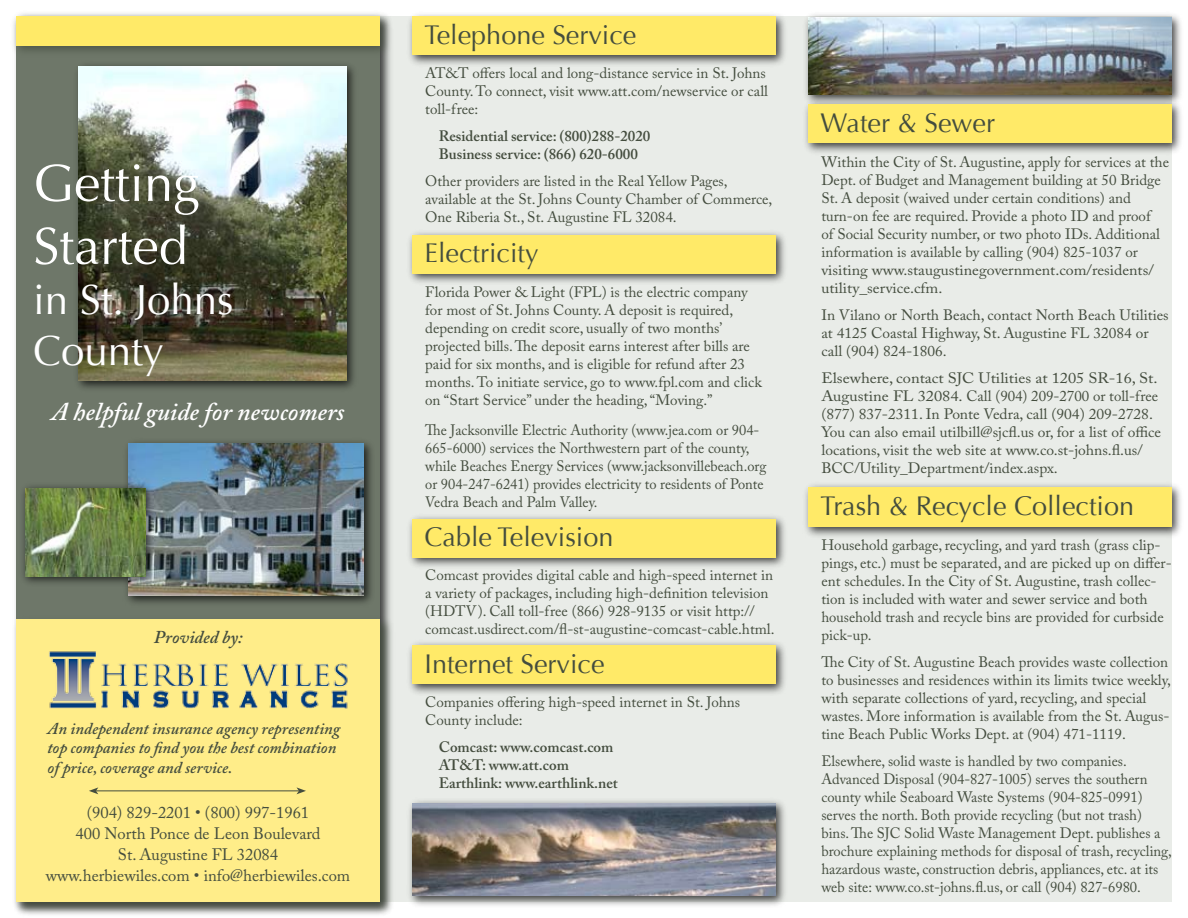
<style>
.page{position:relative;width:1188px;height:918px;background:#fff}
.page>*{position:absolute;margin:0;border:0;box-sizing:border-box;transform-origin:0 0}
.t1{font:52.5px/63px "Optima";color:#fff}
.t2{font:42px/50.4px "Optima";color:#fff}
.t3{font:27px "Optima";color:#444d3e}
.t4{font:italic 600 25.5px "Adobe Caslon Pro";color:#fff}
.t5{font:italic 600 18px "Adobe Caslon Pro";color:#444d3e}
.t6{font:16.5px/21px "Adobe Caslon Pro";color:#444d3e;text-align:center}
.t7{font:italic 600 16.5px/19.8px "Adobe Caslon Pro";color:#444d3e}
.t8{font:15px/18px "Adobe Caslon Pro";color:#444d3e}
.t9{font:15px/18px "Adobe Caslon Pro";color:#444d3e;scale:1.09 1}
.t10{font:15px/18px "Adobe Caslon Pro";color:#444d3e;scale:.96 1}
.t11{font:600 15px/18px "Adobe Caslon Pro";color:#444d3e}
</style>
<div class="page">
<div style="left:16px;top:16px;width:1156px;height:886px;background:#e9ece8"></div>
<div style="left:13px;top:13px;width:382px;height:904px;background:#000;opacity:.75"></div>
<div style="left:16px;top:16px;width:364px;height:886px;background:#6e7769"></div>
<div style="left:12px;top:615px;width:383px;height:302px;background:#444d3e;opacity:.75"></div>
<div style="left:16px;top:620px;width:364px;height:282px;background:#ffed89"></div>
<div style="left:10px;top:10px;width:383px;height:48px;background:#444d3e;opacity:.75"></div>
<div style="left:16px;top:16px;width:364px;height:30px;background:#ffea68"></div>
<div style="left:72px;top:60px;width:288px;height:333px;background:#000;opacity:.75"></div>
<img style="left:79px;top:66px;width:267px;height:314px">
<img style="left:49px;top:651px;width:299px;height:58px">
<hr style="left:96px;top:790px;width:203px;height:1px;background:#444d3e">
<svg style="left:89px;top:787px;width:9px;height:7px"></svg>
<svg style="left:297px;top:787px;width:9px;height:7px"></svg>
<div style="left:122px;top:438px;width:253px;height:170px;background:#000;opacity:.75"></div>
<img style="left:128px;top:443px;width:235px;height:152px">
<div style="left:19px;top:481px;width:138px;height:106px;background:#000;opacity:.75"></div>
<img style="left:26px;top:488px;width:119px;height:88px">
<div style="left:406px;top:11px;width:383px;height:56px;background:#000;opacity:.75"></div>
<div style="left:412px;top:17px;width:364px;height:38px;background:#ffea68"></div>
<div style="left:406px;top:640px;width:383px;height:56px;background:#000;opacity:.75"></div>
<div style="left:412px;top:646px;width:364px;height:38px;background:#ffea68"></div>
<div style="left:406px;top:513px;width:383px;height:57px;background:#000;opacity:.75"></div>
<div style="left:412px;top:519px;width:364px;height:38px;background:#ffea68"></div>
<div style="left:406px;top:229px;width:383px;height:57px;background:#000;opacity:.75"></div>
<div style="left:412px;top:235px;width:364px;height:38px;background:#ffea68"></div>
<div style="left:802px;top:11px;width:383px;height:95px;background:#000;opacity:.75"></div>
<img style="left:808px;top:17px;width:364px;height:77px">
<div style="left:802px;top:99px;width:383px;height:56px;background:#000;opacity:.75"></div>
<div style="left:808px;top:105px;width:364px;height:38px;background:#ffea68"></div>
<div style="left:802px;top:482px;width:383px;height:58px;background:#000;opacity:.75"></div>
<div style="left:808px;top:488px;width:364px;height:39px;background:#ffea68"></div>
<div style="left:406px;top:798px;width:383px;height:110px;background:#000;opacity:.75"></div>
<img style="left:412px;top:804px;width:364px;height:92px">
<h1 class="t1" style="left:33px;top:152px;width:168px">Getting<br>Started</h1>
<h2 class="t2" style="left:33px;top:275px;width:202px">in St. Johns<br>County</h2>
<h3 class="t4" style="left:51px;top:396px;width:295px">A helpful guide for newcomers</h3>
<p class="t5" style="left:154px;top:626px;width:90px">Provided by:</p>
<p class="t7" style="left:48px;top:718px;width:294px">An independent insurance agency representing top companies to find you the best combination of price, coverage and service.</p>
<p class="t6" style="left:46px;top:801px;width:306px">(904) 829-2201 • (800) 997-1961<br>400 North Ponce de Leon Boulevard<br>St. Augustine FL 32084 www.herbiewiles.com • info@herbiewiles.com</p>
<h3 class="t3" style="left:424px;top:19px;width:213px">Telephone Service</h3>
<p class="t8" style="left:425px;top:64px;width:344px">AT&amp;T offers local and long-distance service in St. Johns<br>County. To connect, visit www.att.com/newservice or call toll-free:</p>
<p class="t11" style="left:439px;top:127px;width:213px">Residential service: (800)288-2020<br>Business service: (866) 620-6000</p>
<p class="t8" style="left:425px;top:172px;width:349px">Other providers are listed in the Real Yellow Pages, available at the St. Johns County Chamber of Commerce,<br>One Riberia St., St. Augustine FL 32084.</p>
<h3 class="t3" style="left:424px;top:238px;width:116px">Electricity</h3>
<p class="t8" style="left:425px;top:283px;width:338px">Florida Power &amp; Light (FPL) is the electric company for most of St. Johns County. A deposit is required, depending on credit score, usually of two months’ projected bills. The deposit earns interest after bills are paid for six months, and is eligible for refund after 23 months. To initiate service, go to www.fpl.com and click on “Start Service” under the heading, “Moving.”</p>
<p class="t10" style="left:425px;top:421px;width:357px">The Jacksonville Electric Authority (www.jea.com or 904- 665-6000) services the Northwestern part of the county, while Beaches Energy Services (www.jacksonvillebeach.org or 904-247-6241) provides electricity to residents of Ponte Vedra Beach and Palm Valley.</p>
<h3 class="t3" style="left:424px;top:522px;width:190px">Cable Television</h3>
<p class="t8" style="left:425px;top:566px;width:351px">Comcast provides digital cable and high-speed internet in a variety of packages, including high-definition television (HDTV). Call toll-free (866) 928-9135 or visit http:// comcast.usdirect.com/fl-st-augustine-comcast-cable.html.</p>
<h3 class="t3" style="left:424px;top:648px;width:182px">Internet Service</h3>
<p class="t8" style="left:425px;top:693px;width:317px">Companies offering high-speed internet in St. Johns<br>County include:</p>
<p class="t11" style="left:439px;top:738px;width:181px">Comcast: www.comcast.com<br>AT&amp;T: www.att.com<br>Earthlink: www.earthlink.net</p>
<h3 class="t3" style="left:820px;top:107px;width:176px">Water &amp; Sewer</h3>
<p class="t8" style="left:821px;top:153px;width:349px">Within the City of St. Augustine, apply for services at the Dept. of Budget and Management building at 50 Bridge St. A deposit (waived under certain conditions) and turn-on fee are required. Provide a photo ID and proof<br>of Social Security number, or two photo IDs. Additional information is available by calling (904) 825-1037 or visiting www.staugustinegovernment.com/residents/ utility_service.cfm.</p>
<p class="t8" style="left:821px;top:306px;width:349px">In Vilano or North Beach, contact North Beach Utilities at 4125 Coastal Highway, St. Augustine FL 32084 or call (904) 824-1806.</p>
<p class="t9" style="left:821px;top:369px;width:313px">Elsewhere, contact SJC Utilities at 1205 SR-16, St.<br>Augustine FL 32084. Call (904) 209-2700 or toll-free (877) 837-2311. In Ponte Vedra, call (904) 209-2728.<br>You can also email utilbill@sjcfl.us or, for a list of office locations, visit the web site at www.co.st-johns.fl.us/ BCC/Utility_Department/index.aspx.</p>
<h3 class="t3" style="left:820px;top:490px;width:315px">Trash &amp; Recycle Collection</h3>
<p class="t8" style="left:821px;top:536px;width:352px">Household garbage, recycling, and yard trash (grass clip&shy;pings, etc.) must be separated, and are picked up on differ&shy;ent schedules. In the City of St. Augustine, trash collec&shy;tion is included with water and sewer service and both household trash and recycle bins are provided for curbside pick-up.</p>
<p class="t8" style="left:821px;top:653px;width:351px">The City of St. Augustine Beach provides waste collection to businesses and residences within its limits twice weekly, with separate collections of yard, recycling, and special wastes. More information is available from the St. Augus&shy;tine Beach Public Works Dept. at (904) 471-1119.</p>
<p class="t8" style="left:821px;top:752px;width:352px">Elsewhere, solid waste is handled by two companies.<br>Advanced Disposal (904-827-1005) serves the southern county while Seaboard Waste Systems (904-825-0991) serves the north. Both provide recycling (but not trash) bins. The SJC Solid Waste Management Dept. publishes a brochure explaining methods for disposal of trash, recycling, hazardous waste, construction debris, appliances, etc. at its web site: www.co.st-johns.fl.us, or call (904) 827-6980.</p>
</div>
